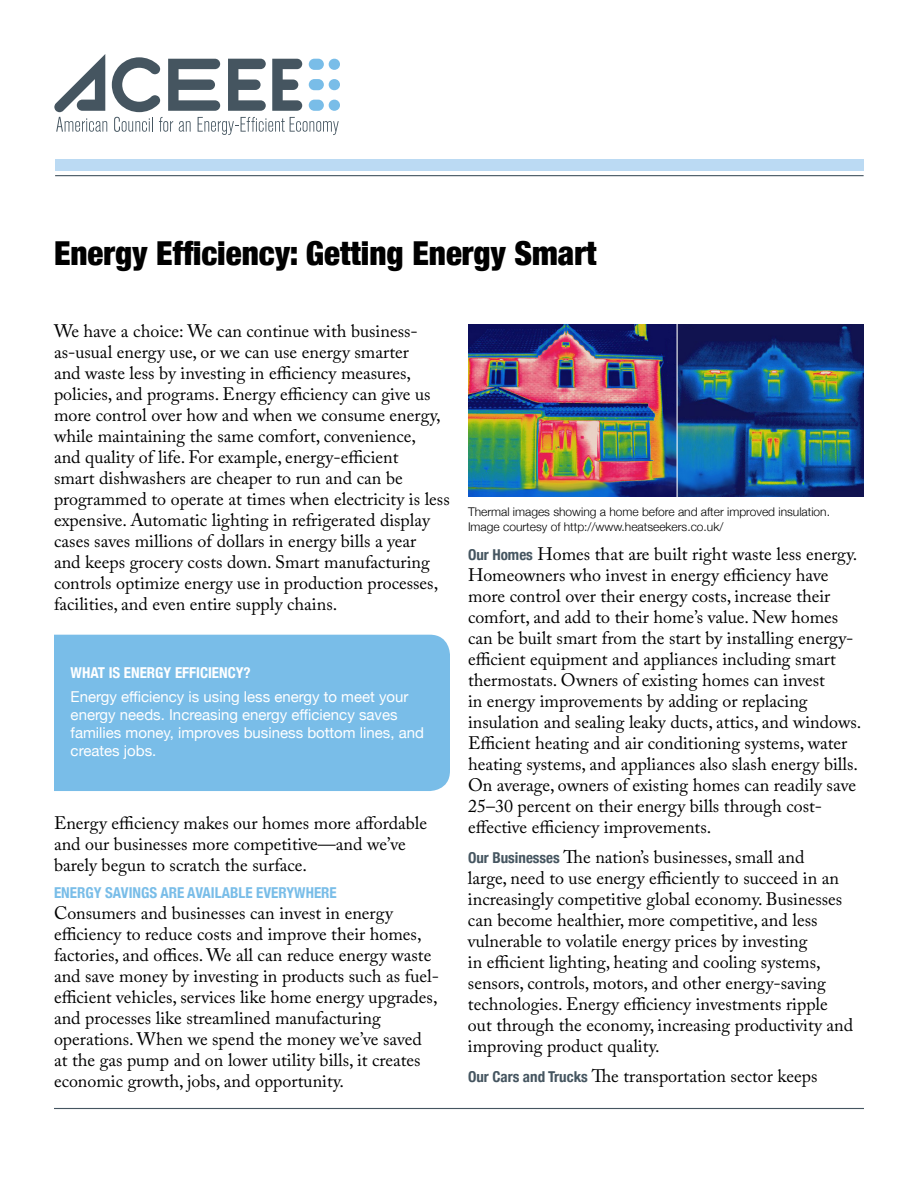
<style>
.page{position:relative;width:918px;height:1188px;background:#fff}
.page>*{position:absolute;margin:0;border:0;box-sizing:border-box;transform-origin:0 0}
.t1{font:900 condensed 33px "Helvetica Neue";color:#000}
.t2{font:18px/21px "Adobe Caslon Pro";color:#000}
.t3{font:15px/18px "Helvetica Neue";color:#fff}
.t4{font:700 condensed 15px "Helvetica Neue";color:#79bde8}
.t5{font:700 condensed 15px "Helvetica Neue";color:#fff}
.t6{font:300 12px/15px "Helvetica Neue";color:#000}
.s1{font-family:"Helvetica Neue";font-weight:700;font-stretch:condensed;font-size:15px;color:#455560}
</style>
<div class="page">
<svg style="left:54px;top:54px;width:285px;height:81px"></svg>
<div style="left:55px;top:159px;width:809px;height:12px;background:#bbdaf3"></div>
<hr style="left:55px;top:175px;width:809px;height:1px;background:#455560">
<hr style="left:54px;top:1108px;width:810px;height:1px;background:#455560">
<img style="left:468px;top:324px;width:395px;height:173px">
<div style="left:54px;top:635px;width:396px;height:156px;background:#79bde8"></div>
<h1 class="t1" style="left:54px;top:226px;width:544px">Energy Efficiency: Getting Energy Smart</h1>
<p class="t2" style="left:54px;top:321px;width:397px">We have a choice: We can continue with business&shy;as-usual energy use, or we can use energy smarter<br>and waste less by investing in efficiency measures, policies, and programs. Energy efficiency can give us more control over how and when we consume energy, while maintaining the same comfort, convenience,<br>and quality of life. For example, energy-efficient<br>smart dishwashers are cheaper to run and can be programmed to operate at times when electricity is less expensive. Automatic lighting in refrigerated display cases saves millions of dollars in energy bills a year<br>and keeps grocery costs down. Smart manufacturing controls optimize energy use in production processes, facilities, and even entire supply chains.</p>
<p class="t5" style="left:71px;top:660px;width:182px">WHAT IS ENERGY EFFICIENCY?</p>
<p class="t3" style="left:71px;top:689px;width:355px">Energy efficiency is using less energy to meet your energy needs. Increasing energy efficiency saves families money, improves business bottom lines, and creates jobs.</p>
<p class="t2" style="left:54px;top:813px;width:375px">Energy efficiency makes our homes more affordable and our businesses more competitive—and we’ve barely begun to scratch the surface.</p>
<p class="t4" style="left:54px;top:880px;width:284px">ENERGY SAVINGS ARE AVAILABLE EVERYWHERE</p>
<p class="t2" style="left:54px;top:903px;width:387px">Consumers and businesses can invest in energy efficiency to reduce costs and improve their homes, factories, and offices. We all can reduce energy waste and save money by investing in products such as fuel&shy;efficient vehicles, services like home energy upgrades, and processes like streamlined manufacturing operations. When we spend the money we’ve saved at the gas pump and on lower utility bills, it creates economic growth, jobs, and opportunity.</p>
<p class="t6" style="left:468px;top:504px;width:364px">Thermal images showing a home before and after improved insulation.<br>Image courtesy of http://www.heatseekers.co.uk/</p>
<p class="t2" style="left:468px;top:544px;width:395px"><span class="s1">Our Homes</span> Homes that are built right waste less energy.<br>Homeowners who invest in energy efficiency have more control over their energy costs, increase their comfort, and add to their home’s value. New homes can be built smart from the start by installing energy&shy;efficient equipment and appliances including smart thermostats. Owners of existing homes can invest<br>in energy improvements by adding or replacing insulation and sealing leaky ducts, attics, and windows.<br>Efficient heating and air conditioning systems, water heating systems, and appliances also slash energy bills.<br>On average, owners of existing homes can readily save 25–30 percent on their energy bills through cost&shy;effective efficiency improvements.</p>
<p class="t2" style="left:468px;top:847px;width:387px"><span class="s1">Our Businesses</span> The nation’s businesses, small and<br>large, need to use energy efficiently to succeed in an increasingly competitive global economy. Businesses can become healthier, more competitive, and less vulnerable to volatile energy prices by investing<br>in efficient lighting, heating and cooling systems, sensors, controls, motors, and other energy-saving technologies. Energy efficiency investments ripple out through the economy, increasing productivity and improving product quality.</p>
<p class="t2" style="left:468px;top:1066px;width:351px"><span class="s1">Our Cars and Trucks</span> The transportation sector keeps</p>
</div>
